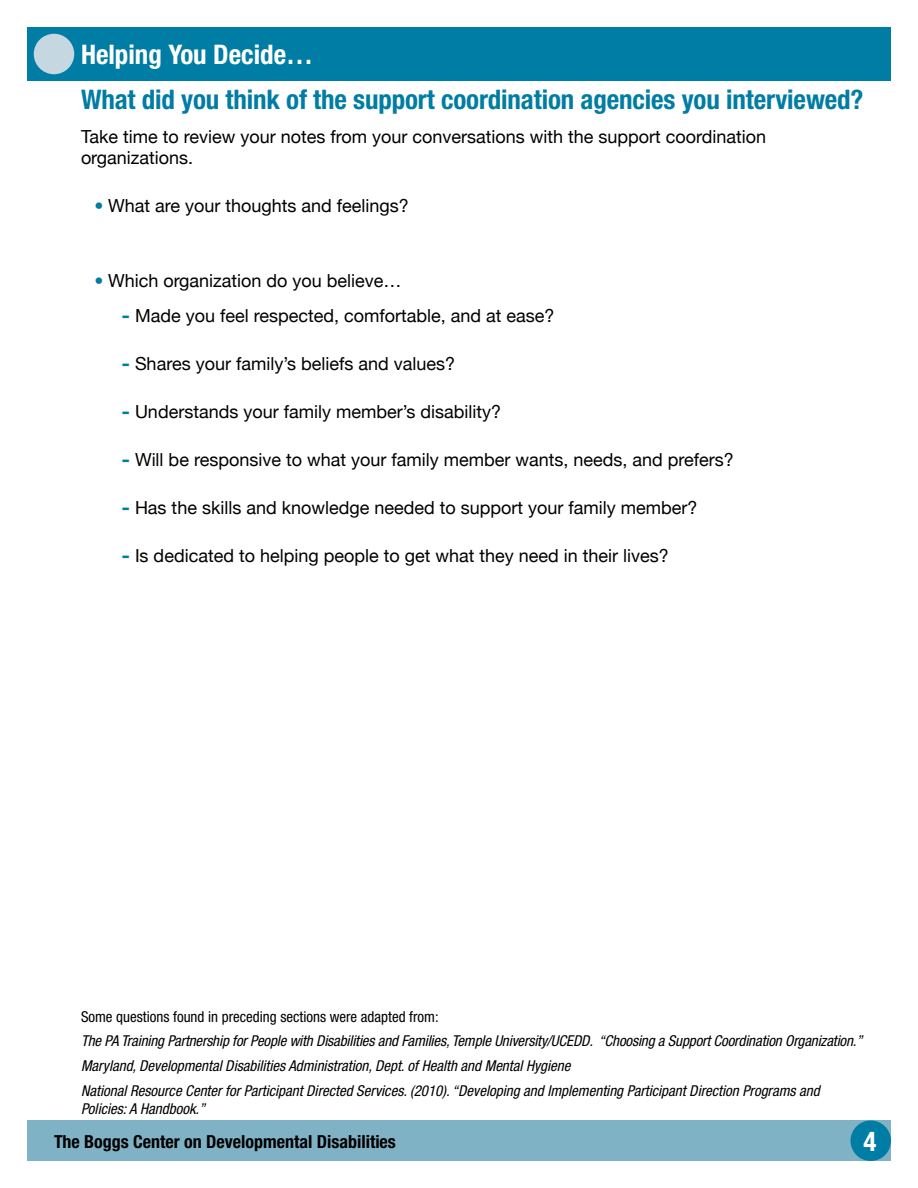
<style>
.page{position:relative;width:918px;height:1188px;background:#fff}
.page>*{position:absolute;margin:0;border:0;box-sizing:border-box;transform-origin:0 0}
.t1{font:700 condensed 27px "Helvetica Neue";letter-spacing:-.005em;color:#007da4}
.t2{font:700 condensed 27px "Helvetica Neue";color:#fff}
.t3{font:18px/21px "Helvetica Neue";color:#000}
.t4{font:700 condensed 18px "Helvetica Neue";color:#000}
.t5{font:italic condensed 15px/24.8px "Helvetica Neue";color:#000}
.t6{font:condensed 15px "Helvetica Neue";color:#000}
.s1{color:#007da4}
.s2{font-weight:700;font-stretch:expanded;color:#007da4}
</style>
<div class="page">
<div style="left:27px;top:1120px;width:864px;height:41px;background:#80b2c5"></div>
<div style="left:850px;top:1120px;width:41px;height:41px;background:#007da4;border-radius:50%"></div>
<div style="left:27px;top:27px;width:864px;height:54px;background:#007da4"></div>
<div style="left:34px;top:34px;width:40px;height:40px;background:#c5d8e1;border-radius:50%"></div>
<h1 class="t2" style="left:81px;top:39px;width:234px">Helping You Decide…</h1>
<h1 class="t1" style="left:81px;top:83px;width:784px">What did you think of the support coordination agencies you interviewed?</h1>
<p class="t3" style="left:81px;top:125px;width:687px">Take time to review your notes from your conversations with the support coordination organizations.</p>
<p class="t3" style="left:94px;top:194px;width:316px"><span class="s1">•</span> What are your thoughts and feelings?</p>
<p class="t3" style="left:94px;top:269px;width:309px"><span class="s1">•</span> Which organization do you believe…</p>
<p class="t3" style="left:122px;top:304px;width:434px"><span class="s2">-</span> Made you feel respected, comfortable, and at ease?</p>
<p class="t3" style="left:122px;top:352px;width:335px"><span class="s2">-</span> Shares your family’s beliefs and values?</p>
<p class="t3" style="left:122px;top:400px;width:381px"><span class="s2">-</span> Understands your family member’s disability?</p>
<p class="t3" style="left:122px;top:448px;width:614px"><span class="s2">-</span> Will be responsive to what your family member wants, needs, and prefers?</p>
<p class="t3" style="left:122px;top:496px;width:577px"><span class="s2">-</span> Has the skills and knowledge needed to support your family member?</p>
<p class="t3" style="left:122px;top:544px;width:549px"><span class="s2">-</span> Is dedicated to helping people to get what they need in their lives?</p>
<p class="t6" style="left:81px;top:1008px;width:359px">Some questions found in preceding sections were adapted from:</p>
<p class="t5" style="left:81px;top:1028px;width:783px">The PA Training Partnership for People with Disabilities and Families, Temple University/UCEDD. “Choosing a Support Coordination Organization.”<br>Maryland, Developmental Disabilities Administration, Dept. of Health and Mental Hygiene<br>National Resource Center for Participant Directed Services. (2010). “Developing and Implementing Participant Direction Programs and</p>
<p class="t5" style="left:81px;top:1096px;width:126px">Policies: A Handbook.”</p>
<p class="t4" style="left:54px;top:1130px;width:343px">The Boggs Center on Developmental Disabilities</p>
<h1 class="t2" style="left:864px;top:1125px;width:14px">4</h1>
</div>
